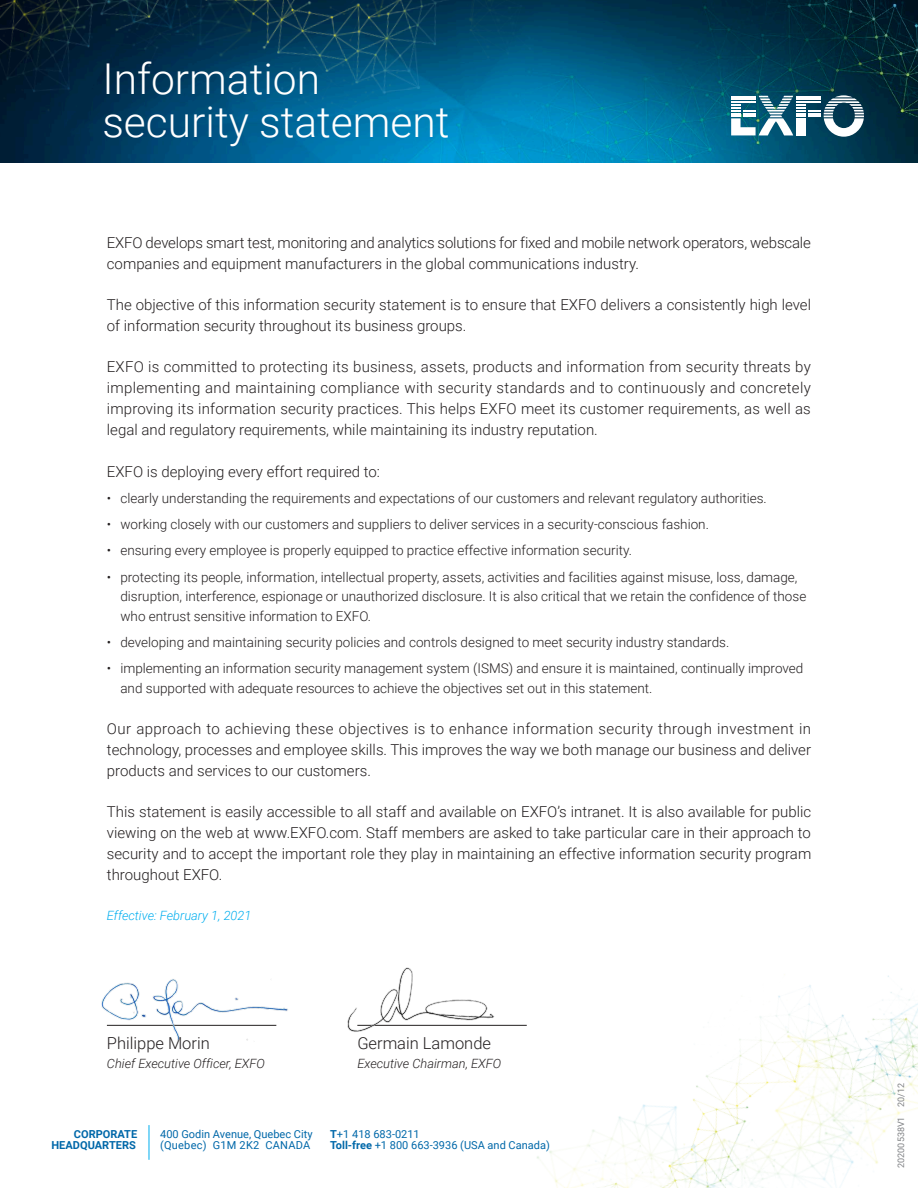
<style>
.page{position:relative;width:918px;height:1188px;background:#fff}
.page>*{position:absolute;margin:0;border:0;box-sizing:border-box;transform-origin:0 0}
.t1{font:300 42.6px/42.5px "Roboto";color:#fff}
.t2{font:300 16.5px "Roboto";color:#231f20}
.t3{font:300 15px/21px "Roboto";color:#231f20;text-align:justify}
.t4{font:300 13.5px/19.5px "Roboto";color:#231f20}
.t5{font:italic 300 12.75px "Roboto";color:#231f20}
.t6{font:italic 300 12.75px "Roboto";color:#00aeef}
.t7{font:10.95px/10.9px "Roboto";color:#0068a9}
.t8{font:700 10.95px/10.9px "Roboto";color:#0068a9;text-align:right}
.t9{font:9px "Roboto";color:#808285}
.s1{font-weight:700}
</style>
<div class="page">
<img style="left:495px;top:975px;width:423px;height:213px">
<img style="left:569px;top:0;width:349px;height:162px">
<img style="left:0;top:0;width:569px;height:163px">
<svg style="left:731px;top:95px;width:133px;height:42px"></svg>
<hr style="left:731px;top:101px;width:25px;height:2px;background:#fff">
<hr style="left:149px;top:1125px;width:1px;height:35px;background:#00aeef">
<hr style="left:357px;top:1025px;width:170px;height:1px;background:#231f20">
<img style="left:347px;top:967px;width:148px;height:65px">
<img style="left:101px;top:979px;width:187px;height:62px">
<h1 class="t1" style="left:102px;top:56px;width:349px">Information security statement</h1>
<p class="t3" style="left:107px;top:232px;width:705px">EXFO develops smart test, monitoring and analytics solutions for fixed and mobile network operators, webscale companies and equipment manufacturers in the global communications industry.</p>
<p class="t3" style="left:107px;top:294px;width:706px">The objective of this information security statement is to ensure that EXFO delivers a consistently high level of information security throughout its business groups.</p>
<p class="t3" style="left:107px;top:356px;width:705px">EXFO is committed to protecting its business, assets, products and information from security threats by implementing and maintaining compliance with security standards and to continuously and concretely improving its information security practices. This helps EXFO meet its customer requirements, as well as legal and regulatory requirements, while maintaining its industry reputation.</p>
<p class="t3" style="left:107px;top:460px;width:275px">EXFO is deploying every effort required to:</p>
<p class="t4" style="left:107px;top:488px;width:661px">• clearly understanding the requirements and expectations of our customers and relevant regulatory authorities.</p>
<p class="t4" style="left:107px;top:514px;width:603px">• working closely with our customers and suppliers to deliver services in a security-conscious fashion.</p>
<p class="t4" style="left:107px;top:540px;width:527px">• ensuring every employee is properly equipped to practice effective information security.</p>
<p class="t4" style="left:120px;top:567px;width:687px;text-indent:-14px">• protecting its people, information, intellectual property, assets, activities and facilities against misuse, loss, damage, disruption, interference, espionage or unauthorized disclosure. It is also critical that we retain the confidence of those who entrust sensitive information to EXFO.</p>
<p class="t4" style="left:107px;top:632px;width:624px">• developing and maintaining security policies and controls designed to meet security industry standards.</p>
<p class="t4" style="left:120px;top:658px;width:684px;text-indent:-14px">• implementing an information security management system (ISMS) and ensure it is maintained, continually improved and supported with adequate resources to achieve the objectives set out in this statement.</p>
<p class="t3" style="left:107px;top:718px;width:706px">Our approach to achieving these objectives is to enhance information security through investment in technology, processes and employee skills. This improves the way we both manage our business and deliver products and services to our customers.</p>
<p class="t3" style="left:107px;top:801px;width:706px">This statement is easily accessible to all staff and available on EXFO’s intranet. It is also available for public viewing on the web at www.EXFO.com. Staff members are asked to take particular care in their approach to security and to accept the important role they play in maintaining an effective information security program throughout EXFO.</p>
<p class="t6" style="left:107px;top:906px;width:146px">Effective: February 1, 2021</p>
<p class="t2" style="left:107px;top:1031px;width:104px">Philippe Morin</p>
<p class="t5" style="left:107px;top:1055px;width:160px">Chief Executive Officer, EXFO</p>
<p class="t2" style="left:357px;top:1031px;width:135px">Germain Lamonde</p>
<p class="t5" style="left:357px;top:1055px;width:146px">Executive Chairman, EXFO</p>
<p class="t8" style="left:52px;top:1128px;width:87px">CORPORATE<br>HEADQUARTERS</p>
<p class="t7" style="left:160px;top:1128px;width:154px">400 Godin Avenue, Quebec City (Quebec) G1M 2K2 CANADA</p>
<p class="t7" style="left:330px;top:1128px;width:221px"><span class="s1">T</span>+1 418 683-0211<br><span class="s1">Toll-free</span> +1 800 663-3936 (USA and Canada)</p>
<p class="t9" style="left:895px;top:1168px;width:86px;rotate:-90deg">20200538V1 20/12</p>
</div>
